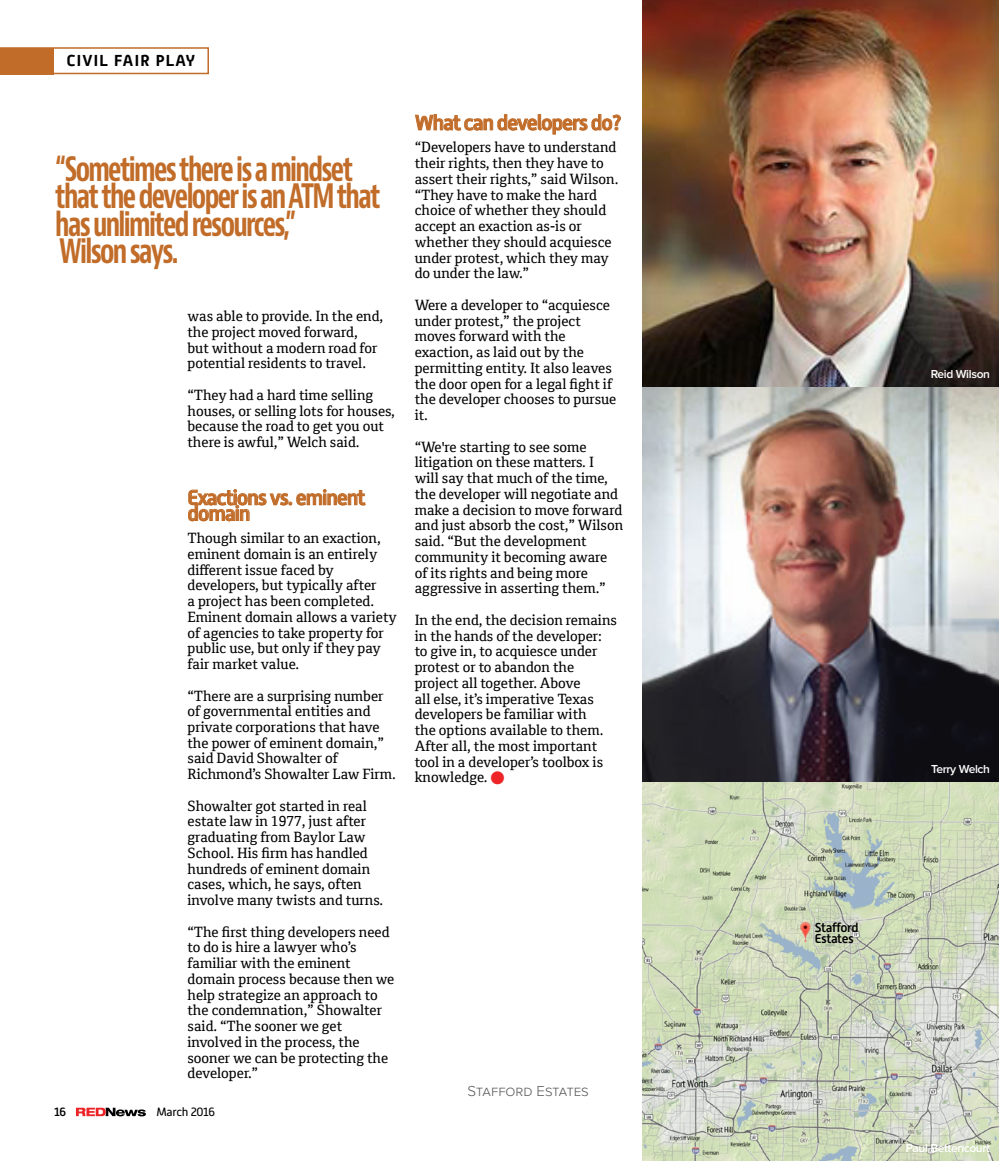
<style>
.page{position:relative;width:999px;height:1161px;background:#fff}
.page>*{position:absolute;margin:0;border:0;box-sizing:border-box;transform-origin:0 0}
.t1{font:700 condensed 32.85px/27.3px "Bernino Sans";letter-spacing:-.06em;color:#c16c29;scale:.83 1}
.t2{font:500 21px/15.8px "Alwyn New";letter-spacing:-.05em;color:#c16c29}
.t3{font:500 19.5px "Alwyn New";letter-spacing:.03em;color:#000}
.t4{font:300 15px "Proxima Nova";color:#58595b}
.t5{font:14.25px/15.8px "Cordale";color:#000}
.t6{font:500 13.05px/11.4px "Alwyn New";color:#000}
.t7{font:600 12px "Proxima Nova";letter-spacing:-.03em;color:#fff}
.t8{font:12px "Alwyn New";letter-spacing:-.03em;color:#000}
.t9{font:500 12px "Alwyn New";color:#000}
.s1{color:#ee2527}
</style>
<div class="page">
<svg style="left:76px;top:1108px;width:70px;height:8px"></svg>
<svg style="left:0;top:47px;width:209px;height:27px"></svg>
<div style="left:0;top:48px;width:54px;height:26px;background:#c16c29"></div>
<svg style="left:188px;top:489px;width:177px;height:32px"></svg>
<svg style="left:415px;top:114px;width:206px;height:20px"></svg>
<img style="left:642px;top:0;width:357px;height:1161px">
<h3 class="t3" style="left:66px;top:48px;width:131px">civil fair play</h3>
<h1 class="t1" style="left:55px;top:156px;width:393px">“Sometimes there is a mindset that the developer is an ATM that has unlimited resources,”<br>Wilson says.</h1>
<p class="t5" style="left:187px;top:308px;width:197px">was able to provide. In the end, the project moved forward,<br>but without a modern road for potential residents to travel.</p>
<p class="t5" style="left:187px;top:387px;width:209px">“They had a hard time selling houses, or selling lots for houses, because the road to get you out there is awful,” Welch said.</p>
<h2 class="t2" style="left:187px;top:490px;width:179px">Exactions vs. eminent domain</h2>
<p class="t5" style="left:187px;top:530px;width:211px">Though similar to an exaction, eminent domain is an entirely different issue faced by developers, but typically after<br>a project has been completed.<br>Eminent domain allows a variety of agencies to take property for public use, but only if they pay fair market value.</p>
<p class="t5" style="left:187px;top:688px;width:210px">“There are a surprising number of governmental entities and private corporations that have the power of eminent domain,” said David Showalter of<br>Richmond’s Showalter Law Firm.</p>
<p class="t5" style="left:187px;top:798px;width:197px">Showalter got started in real estate law in 1977, just after graduating from Baylor Law<br>School. His firm has handled hundreds of eminent domain cases, which, he says, often involve many twists and turns.</p>
<p class="t5" style="left:187px;top:924px;width:208px">“The first thing developers need to do is hire a lawyer who’s familiar with the eminent domain process because then we help strategize an approach to the condemnation,” Showalter said. “The sooner we get involved in the process, the sooner we can be protecting the developer.”</p>
<p class="t9" style="left:54px;top:1105px;width:14px">16</p>
<p class="t8" style="left:157px;top:1105px;width:60px">March 2016</p>
<h2 class="t2" style="left:415px;top:115px;width:208px">What can developers do?</h2>
<p class="t5" style="left:415px;top:140px;width:205px">“Developers have to understand their rights, then they have to assert their rights,” said Wilson. “They have to make the hard choice of whether they should accept an exaction as-is or whether they should acquiesce under protest, which they may do under the law.”</p>
<p class="t5" style="left:415px;top:297px;width:203px">Were a developer to “acquiesce under protest,” the project moves forward with the exaction, as laid out by the permitting entity. It also leaves the door open for a legal fight if the developer chooses to pursue it.</p>
<p class="t5" style="left:415px;top:439px;width:210px">“We're starting to see some litigation on these matters. I<br>will say that much of the time, the developer will negotiate and make a decision to move forward and just absorb the cost,” Wilson said. “But the development community it becoming aware of its rights and being more aggressive in asserting them.”</p>
<p class="t5" style="left:415px;top:612px;width:204px">In the end, the decision remains in the hands of the developer: to give in, to acquiesce under protest or to abandon the project all together. Above<br>all else, it’s imperative Texas developers be familiar with<br>the options available to them.<br>After all, the most important tool in a developer’s toolbox is knowledge. <span class="s1">●</span></p>
<p class="t4" style="left:468px;top:1082px;width:123px">Stafford Estates</p>
<p class="t7" style="left:931px;top:367px;width:61px">Reid Wilson</p>
<p class="t6" style="left:815px;top:921px;width:45px">Stafford<br>Estates</p>
<p class="t7" style="left:931px;top:762px;width:60px">Terry Welch</p>
<p class="t7" style="left:906px;top:1141px;width:86px">Paul Bettencourt</p>
</div>
